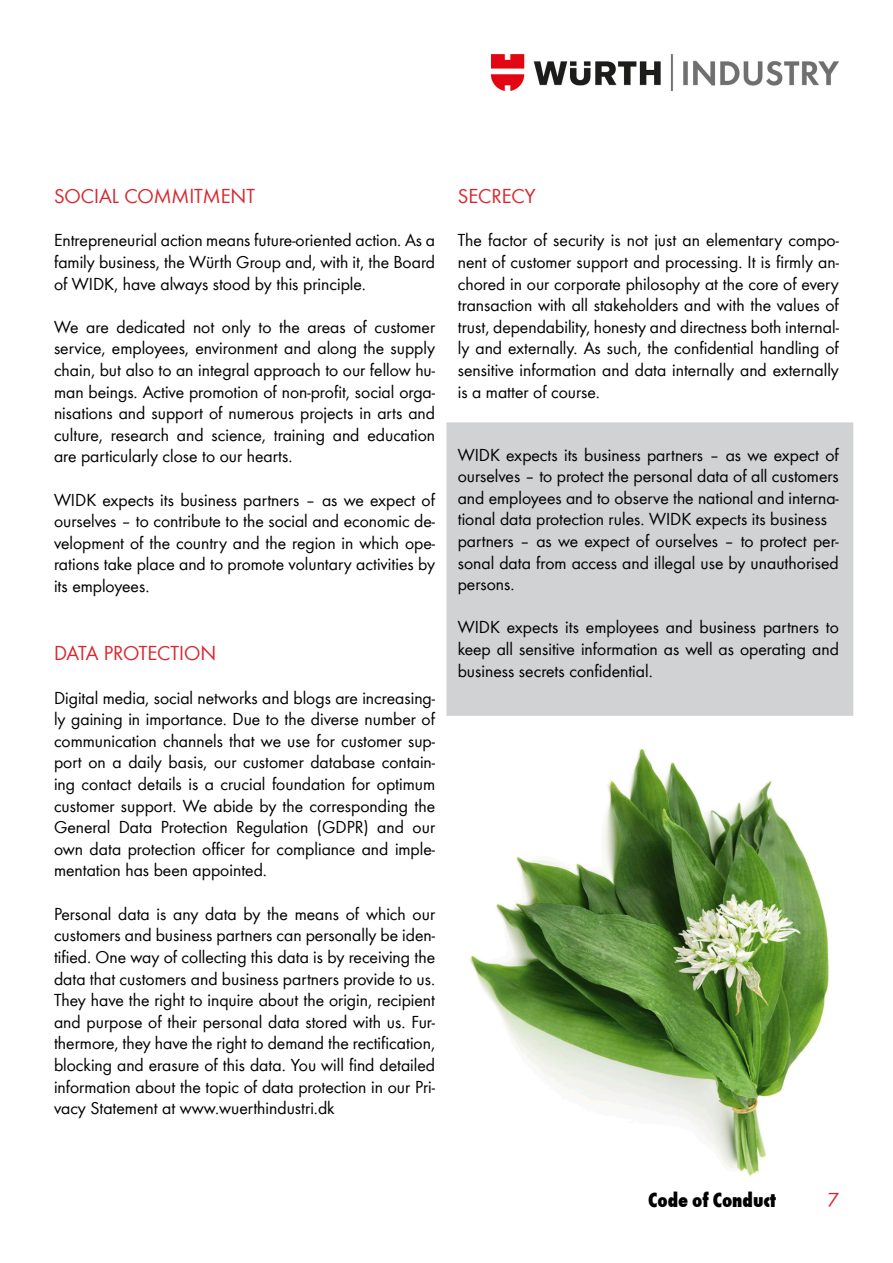
<style>
.page{position:relative;width:893px;height:1263px;background:#fff}
.page>*{position:absolute;margin:0;border:0;box-sizing:border-box;transform-origin:0 0}
.t1{font:21px "Wuerth";color:#d7282f}
.t2{font:800 condensed 21px "Wuerth";color:#000}
.t3{font:18px/21.6px "Wuerth";color:#000;text-align:justify}
</style>
<div class="page">
<img style="left:492px;top:54px;width:347px;height:37px">
<div style="left:446px;top:422px;width:407px;height:294px;background:#d1d2d4;border:2px solid #d1d2d4"></div>
<img style="left:469px;top:748px;width:360px;height:429px">
<p class="t1" style="left:54px;top:182px;width:203px">SOCIAL COMMITMENT</p>
<p class="t3" style="left:54px;top:229px;width:383px">Entrepreneurial action means future-oriented action. As a family business, the Würth Group and, with it, the Board of WIDK, have always stood by this principle.</p>
<p class="t3" style="left:54px;top:315px;width:383px">We are dedicated not only to the areas of customer service, employees, environment and along the supply chain, but also to an integral approach to our fellow hu&shy;man beings. Active promotion of non-profit, social orga&shy;nisations and support of numerous projects in arts and culture, research and science, training and education are particularly close to our hearts.</p>
<p class="t3" style="left:54px;top:488px;width:383px">WIDK expects its business partners – as we expect of ourselves – to contribute to the social and economic de&shy;velopment of the country and the region in which ope&shy;rations take place and to promote voluntary activities by its employees.</p>
<p class="t1" style="left:54px;top:639px;width:164px">DATA PROTECTION</p>
<p class="t3" style="left:54px;top:686px;width:383px">Digital media, social networks and blogs are increasing&shy;ly gaining in importance. Due to the diverse number of communication channels that we use for customer sup&shy;port on a daily basis, our customer database contain&shy;ing contact details is a crucial foundation for optimum customer support. We abide by the corresponding the General Data Protection Regulation (GDPR) and our own data protection officer for compliance and imple&shy;mentation has been appointed.</p>
<p class="t3" style="left:54px;top:902px;width:383px">Personal data is any data by the means of which our customers and business partners can personally be iden&shy;tified. One way of collecting this data is by receiving the data that customers and business partners provide to us.<br>They have the right to inquire about the origin, recipient and purpose of their personal data stored with us. Fur&shy;thermore, they have the right to demand the rectification,</p>
<p class="t3" style="left:54px;top:1053px;width:383px">blocking and erasure of this data. You will find detailed information about the topic of data protection in our Pri&shy;vacy Statement at www.wuerthindustri.dk</p>
<p class="t1" style="left:458px;top:182px;width:79px">SECRECY</p>
<p class="t3" style="left:458px;top:229px;width:383px">The factor of security is not just an elementary compo&shy;nent of customer support and processing. It is firmly an&shy;chored in our corporate philosophy at the core of every transaction with all stakeholders and with the values of trust, dependability, honesty and directness both internal&shy;ly and externally. As such, the confidential handling of sensitive information and data internally and externally is a matter of course.</p>
<p class="t3" style="left:458px;top:443px;width:383px">WIDK expects its business partners – as we expect of ourselves – to protect the personal data of all customers and employees and to observe the national and interna&shy;tional data protection rules. WIDK expects its business</p>
<p class="t3" style="left:458px;top:529px;width:383px">partners – as we expect of ourselves – to protect per&shy;sonal data from access and illegal use by unauthorised persons.</p>
<p class="t3" style="left:458px;top:616px;width:383px">WIDK expects its employees and business partners to keep all sensitive information as well as operating and business secrets confidential.</p>
<p class="t2" style="left:648px;top:1185px;width:129px">Code of Conduct</p>
<p class="t1" style="left:827px;top:1186px;width:13px">7</p>
</div>
